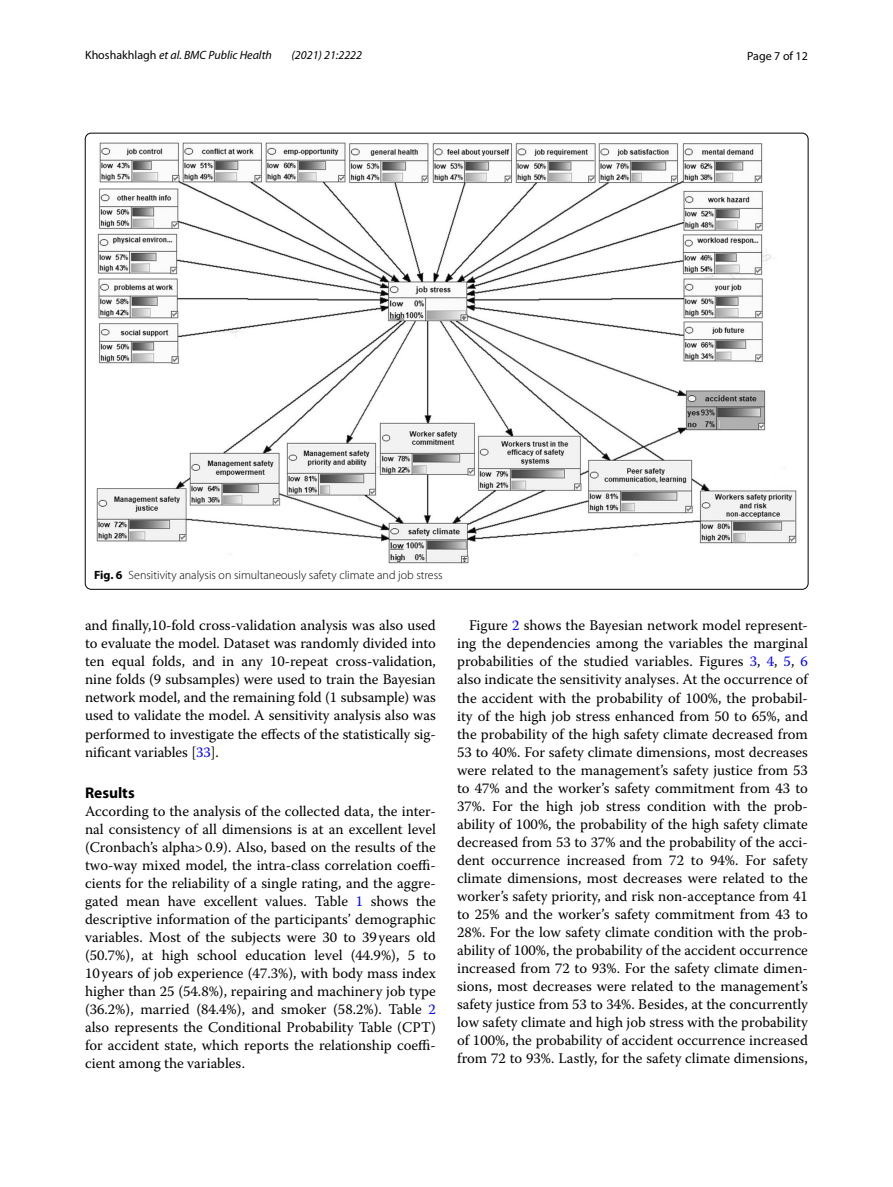
<style>
.page{position:relative;width:893px;height:1187px;background:#fff}
.page>*{position:absolute;margin:0;border:0;box-sizing:border-box;transform-origin:0 0}
.t1{font:700 15.45px "Myriad Pro";color:#000}
.t2{font:14.7px/18px "Warnock Pro";color:#000;text-align:justify}
.t3{font:300 12px "Myriad Pro";color:#000}
.t4{font:italic 12px "Myriad Pro";color:#000}
.t5{font:12px "Myriad Pro";color:#000}
.s1{font-style:normal}
.s2{font-weight:700}
.s3{color:#00f}
</style>
<div class="page">
<img style="left:96px;top:142px;width:701px;height:421px">
<p class="t4" style="left:85px;top:48px;width:188px"><span class="s1">Khoshakhlagh</span> et al. BMC Public Health</p>
<p class="t4" style="left:292px;top:48px;width:72px">(2021) 21:2222</p>
<p class="t5" style="left:747px;top:48px;width:62px">Page 7 of 12</p>
<p class="t3" style="left:94px;top:568px;width:350px"><span class="s2">Fig. 6</span> Sensitivity analysis on simultaneously safety climate and job stress</p>
<p class="t2" style="left:85px;top:616px;width:352px">and finally,10-fold cross-validation analysis was also used to evaluate the model. Dataset was randomly divided into ten equal folds, and in any 10-repeat cross-validation, nine folds (9 subsamples) were used to train the Bayesian network model, and the remaining fold (1 subsample) was used to validate the model. A sensitivity analysis also was performed to investigate the effects of the statistically sig&shy;nificant variables [<span class="s3">33</span>].</p>
<p class="t1" style="left:85px;top:782px;width:51px">Results</p>
<p class="t2" style="left:85px;top:801px;width:352px">According to the analysis of the collected data, the inter&shy;nal consistency of all dimensions is at an excellent level (Cronbach’s alpha&gt;0.9). Also, based on the results of the two-way mixed model, the intra-class correlation coeffi&shy;cients for the reliability of a single rating, and the aggre&shy;gated mean have excellent values. Table <span class="s3">1</span> shows the descriptive information of the participants’ demographic variables. Most of the subjects were 30 to 39 years old (50.7%), at high school education level (44.9%), 5 to 10years of job experience (47.3%), with body mass index higher than 25 (54.8%), repairing and machinery job type (36.2%), married (84.4%), and smoker (58.2%). Table <span class="s3">2 </span>also represents the Conditional Probability Table (CPT) for accident state, which reports the relationship coeffi&shy;cient among the variables.</p>
<p class="t2" style="left:457px;top:616px;width:352px;text-indent:12px">Figure <span class="s3">2</span> shows the Bayesian network model represent&shy;ing the dependencies among the variables the marginal probabilities of the studied variables. Figures <span class="s3">3</span>, <span class="s3">4</span>, <span class="s3">5</span>, <span class="s3">6 </span>also indicate the sensitivity analyses. At the occurrence of the accident with the probability of 100%, the probabil&shy;ity of the high job stress enhanced from 50 to 65%, and the probability of the high safety climate decreased from 53 to 40%. For safety climate dimensions, most decreases were related to the management’s safety justice from 53 to 47% and the worker’s safety commitment from 43 to 37%. For the high job stress condition with the prob&shy;ability of 100%, the probability of the high safety climate decreased from 53 to 37% and the probability of the acci&shy;dent occurrence increased from 72 to 94%. For safety climate dimensions, most decreases were related to the worker’s safety priority, and risk non-acceptance from 41 to 25% and the worker’s safety commitment from 43 to 28%. For the low safety climate condition with the prob&shy;ability of 100%, the probability of the accident occurrence increased from 72 to 93%. For the safety climate dimen&shy;sions, most decreases were related to the management’s safety justice from 53 to 34%. Besides, at the concurrently low safety climate and high job stress with the probability of 100%, the probability of accident occurrence increased from 72 to 93%. Lastly, for the safety climate dimensions,</p>
</div>
